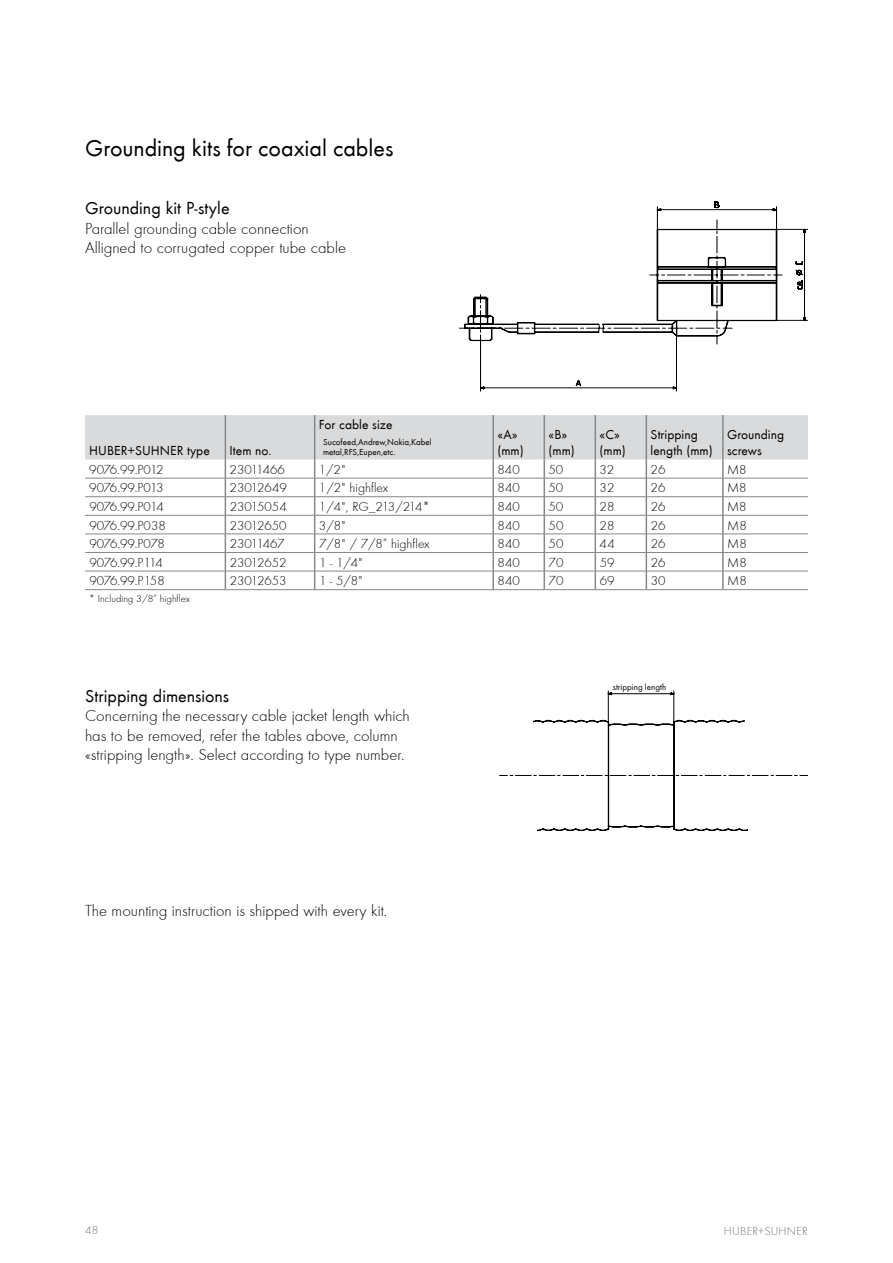
<style>
.page{position:relative;width:893px;height:1263px;background:#fff}
.page>*{position:absolute;margin:0;border:0;box-sizing:border-box;transform-origin:0 0}
.t1{font:24px "Futura T Boo";color:#000}
.t2{font:18px "Futura T Boo";color:#000}
.t3{font:300 16.5px/19.5px "Futura T";color:#000}
.t4{font:300 13.5px "Futura T";color:#000}
.t5{font:13.5px/16.2px "Futura T Boo";color:#000}
.t6{font:300 13.5px "Futura T";letter-spacing:-.035em;color:#000}
.t7{font:300 13.5px "Futura T";letter-spacing:-.025em;color:#000}
.t8{font:300 12px "Futura T";letter-spacing:.02em;color:#707172}
.t9{font:300 10.5px "Futura T";color:#000}
.t10{font:9px/10.8px "Futura T Boo";color:#000}
</style>
<div class="page">
<svg style="left:459px;top:202px;width:349px;height:189px"></svg>
<svg style="left:499px;top:690px;width:309px;height:141px"></svg>
<svg style="left:85px;top:415px;width:723px;height:174px"></svg>
<hr style="left:85px;top:478px;width:140px;height:1px;background:#87888a">
<hr style="left:225px;top:478px;width:90px;height:1px;background:#87888a">
<hr style="left:315px;top:478px;width:178px;height:1px;background:#87888a">
<hr style="left:493px;top:478px;width:51px;height:1px;background:#87888a">
<hr style="left:544px;top:478px;width:51px;height:1px;background:#87888a">
<hr style="left:595px;top:478px;width:51px;height:1px;background:#87888a">
<hr style="left:646px;top:478px;width:77px;height:1px;background:#87888a">
<hr style="left:723px;top:478px;width:85px;height:1px;background:#87888a">
<hr style="left:85px;top:496px;width:140px;height:1px;background:#87888a">
<hr style="left:225px;top:496px;width:90px;height:1px;background:#87888a">
<hr style="left:315px;top:496px;width:178px;height:1px;background:#87888a">
<hr style="left:493px;top:496px;width:51px;height:1px;background:#87888a">
<hr style="left:544px;top:496px;width:51px;height:1px;background:#87888a">
<hr style="left:595px;top:496px;width:51px;height:1px;background:#87888a">
<hr style="left:646px;top:496px;width:77px;height:1px;background:#87888a">
<hr style="left:723px;top:496px;width:85px;height:1px;background:#87888a">
<hr style="left:85px;top:515px;width:140px;height:1px;background:#87888a">
<hr style="left:225px;top:515px;width:90px;height:1px;background:#87888a">
<hr style="left:315px;top:515px;width:178px;height:1px;background:#87888a">
<hr style="left:493px;top:515px;width:51px;height:1px;background:#87888a">
<hr style="left:544px;top:515px;width:51px;height:1px;background:#87888a">
<hr style="left:595px;top:515px;width:51px;height:1px;background:#87888a">
<hr style="left:646px;top:515px;width:77px;height:1px;background:#87888a">
<hr style="left:723px;top:515px;width:85px;height:1px;background:#87888a">
<hr style="left:85px;top:534px;width:140px;height:1px;background:#87888a">
<hr style="left:225px;top:534px;width:90px;height:1px;background:#87888a">
<hr style="left:315px;top:534px;width:178px;height:1px;background:#87888a">
<hr style="left:493px;top:534px;width:51px;height:1px;background:#87888a">
<hr style="left:544px;top:534px;width:51px;height:1px;background:#87888a">
<hr style="left:595px;top:534px;width:51px;height:1px;background:#87888a">
<hr style="left:646px;top:534px;width:77px;height:1px;background:#87888a">
<hr style="left:723px;top:534px;width:85px;height:1px;background:#87888a">
<hr style="left:85px;top:552px;width:140px;height:1px;background:#87888a">
<hr style="left:225px;top:552px;width:90px;height:1px;background:#87888a">
<hr style="left:315px;top:552px;width:178px;height:1px;background:#87888a">
<hr style="left:493px;top:552px;width:51px;height:1px;background:#87888a">
<hr style="left:544px;top:552px;width:51px;height:1px;background:#87888a">
<hr style="left:595px;top:552px;width:51px;height:1px;background:#87888a">
<hr style="left:646px;top:552px;width:77px;height:1px;background:#87888a">
<hr style="left:723px;top:552px;width:85px;height:1px;background:#87888a">
<hr style="left:85px;top:571px;width:140px;height:1px;background:#87888a">
<hr style="left:225px;top:571px;width:90px;height:1px;background:#87888a">
<hr style="left:315px;top:571px;width:178px;height:1px;background:#87888a">
<hr style="left:493px;top:571px;width:51px;height:1px;background:#87888a">
<hr style="left:544px;top:571px;width:51px;height:1px;background:#87888a">
<hr style="left:595px;top:571px;width:51px;height:1px;background:#87888a">
<hr style="left:646px;top:571px;width:77px;height:1px;background:#87888a">
<hr style="left:723px;top:571px;width:85px;height:1px;background:#87888a">
<hr style="left:85px;top:589px;width:140px;height:1px;background:#87888a">
<hr style="left:225px;top:589px;width:90px;height:1px;background:#87888a">
<hr style="left:315px;top:589px;width:178px;height:1px;background:#87888a">
<hr style="left:493px;top:589px;width:51px;height:1px;background:#87888a">
<hr style="left:544px;top:589px;width:51px;height:1px;background:#87888a">
<hr style="left:595px;top:589px;width:51px;height:1px;background:#87888a">
<hr style="left:646px;top:589px;width:77px;height:1px;background:#87888a">
<hr style="left:723px;top:589px;width:85px;height:1px;background:#87888a">
<h1 class="t1" style="left:85px;top:134px;width:310px">Grounding kits for coaxial cables</h1>
<p class="t2" style="left:85px;top:198px;width:146px">Grounding kit P-style</p>
<p class="t3" style="left:85px;top:219px;width:262px">Parallel grounding cable connection<br>Alligned to corrugated copper tube cable</p>
<p class="t5" style="left:89px;top:443px;width:122px">HUBER+SUHNER type</p>
<p class="t5" style="left:230px;top:443px;width:44px">Item no.</p>
<p class="t5" style="left:319px;top:417px;width:75px">For cable size</p>
<p class="t10" style="left:323px;top:436px;width:110px">Sucofeed,Andrew,Nokia,Kabel metal,RFS,Eupen,etc.</p>
<p class="t5" style="left:497px;top:427px;width:28px">«A» (mm)</p>
<p class="t5" style="left:549px;top:427px;width:28px">«B» (mm)</p>
<p class="t5" style="left:600px;top:427px;width:28px">«C» (mm)</p>
<p class="t5" style="left:651px;top:427px;width:64px">Stripping length (mm)</p>
<p class="t5" style="left:727px;top:427px;width:58px">Grounding screws</p>
<p class="t6" style="left:89px;top:462px;width:76px">9076.99.P012</p>
<p class="t4" style="left:230px;top:462px;width:57px">23011466</p>
<p class="t4" style="left:319px;top:462px;width:28px">1/2"</p>
<p class="t4" style="left:497px;top:462px;width:24px">840</p>
<p class="t4" style="left:549px;top:462px;width:16px">50</p>
<p class="t4" style="left:600px;top:462px;width:16px">32</p>
<p class="t4" style="left:651px;top:462px;width:16px">26</p>
<p class="t4" style="left:727px;top:462px;width:21px">M8</p>
<p class="t6" style="left:89px;top:481px;width:76px">9076.99.P013</p>
<p class="t4" style="left:230px;top:481px;width:59px">23012649</p>
<p class="t4" style="left:319px;top:481px;width:71px">1/2" highflex</p>
<p class="t4" style="left:498px;top:481px;width:24px">840</p>
<p class="t4" style="left:549px;top:481px;width:16px">50</p>
<p class="t4" style="left:600px;top:481px;width:16px">32</p>
<p class="t4" style="left:651px;top:481px;width:16px">26</p>
<p class="t4" style="left:727px;top:481px;width:21px">M8</p>
<p class="t6" style="left:89px;top:499px;width:76px">9076.99.P014</p>
<p class="t4" style="left:230px;top:499px;width:59px">23015054</p>
<p class="t4" style="left:319px;top:499px;width:113px">1/4", RG_213/214*</p>
<p class="t4" style="left:498px;top:499px;width:24px">840</p>
<p class="t4" style="left:549px;top:499px;width:16px">50</p>
<p class="t4" style="left:600px;top:499px;width:16px">28</p>
<p class="t4" style="left:651px;top:499px;width:16px">26</p>
<p class="t4" style="left:727px;top:499px;width:21px">M8</p>
<p class="t4" style="left:89px;top:518px;width:78px">9076.99.P038</p>
<p class="t4" style="left:230px;top:518px;width:58px">23012650</p>
<p class="t4" style="left:319px;top:518px;width:28px">3/8"</p>
<p class="t4" style="left:498px;top:518px;width:24px">840</p>
<p class="t4" style="left:549px;top:518px;width:16px">50</p>
<p class="t4" style="left:600px;top:518px;width:16px">28</p>
<p class="t4" style="left:651px;top:518px;width:16px">26</p>
<p class="t4" style="left:727px;top:518px;width:21px">M8</p>
<p class="t6" style="left:89px;top:536px;width:77px">9076.99.P078</p>
<p class="t7" style="left:230px;top:536px;width:56px">23011467</p>
<p class="t4" style="left:319px;top:536px;width:112px">7/8" / 7/8” highflex</p>
<p class="t4" style="left:498px;top:536px;width:24px">840</p>
<p class="t4" style="left:549px;top:536px;width:16px">50</p>
<p class="t4" style="left:600px;top:536px;width:17px">44</p>
<p class="t4" style="left:651px;top:536px;width:16px">26</p>
<p class="t4" style="left:727px;top:536px;width:21px">M8</p>
<p class="t6" style="left:89px;top:555px;width:75px">9076.99.P114</p>
<p class="t4" style="left:230px;top:555px;width:58px">23012652</p>
<p class="t4" style="left:319px;top:555px;width:46px">1 - 1/4"</p>
<p class="t4" style="left:498px;top:555px;width:24px">840</p>
<p class="t4" style="left:549px;top:555px;width:16px">70</p>
<p class="t4" style="left:600px;top:555px;width:16px">59</p>
<p class="t4" style="left:651px;top:555px;width:16px">26</p>
<p class="t4" style="left:727px;top:555px;width:21px">M8</p>
<p class="t4" style="left:89px;top:574px;width:77px">9076.99.P158</p>
<p class="t4" style="left:230px;top:574px;width:58px">23012653</p>
<p class="t4" style="left:319px;top:574px;width:46px">1 - 5/8"</p>
<p class="t4" style="left:498px;top:574px;width:24px">840</p>
<p class="t4" style="left:549px;top:574px;width:16px">70</p>
<p class="t4" style="left:600px;top:574px;width:16px">69</p>
<p class="t4" style="left:651px;top:574px;width:16px">30</p>
<p class="t4" style="left:727px;top:574px;width:21px">M8</p>
<p class="t9" style="left:89px;top:593px;width:102px">* Including 3/8” highflex</p>
<p class="t2" style="left:85px;top:685px;width:146px">Stripping dimensions</p>
<p class="t3" style="left:85px;top:706px;width:326px">Concerning the necessary cable jacket length which has to be removed, refer the tables above, column «stripping length». Select according to type number.</p>
<p class="t3" style="left:85px;top:901px;width:304px">The mounting instruction is shipped with every kit.</p>
<p class="t10" style="left:613px;top:681px;width:55px">stripping length</p>
<p class="t8" style="left:85px;top:1223px;width:15px">48</p>
<p class="t8" style="left:724px;top:1225px;width:86px">HUBER+SUHNER</p>
</div>
